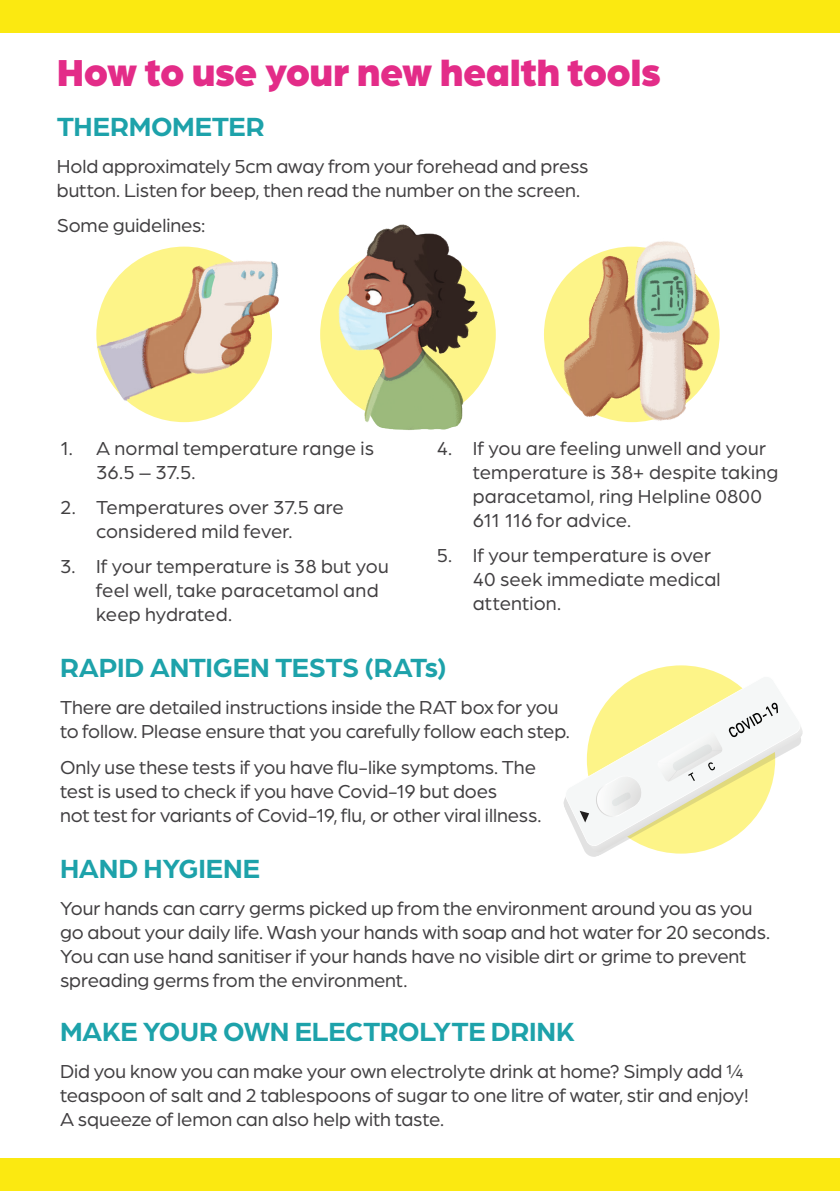
<style>
.page{position:relative;width:840px;height:1191px;background:#fff}
.page>*{position:absolute;margin:0;border:0;box-sizing:border-box;transform-origin:0 0}
.Header_1{font:900 40px "Arboria";letter-spacing:-.01em;color:#e32c88}
.Header_2{font:700 28px "Arboria";letter-spacing:-.015em;color:#1da2aa}
.Body{font:700 28px "Arboria";letter-spacing:-.005em;color:#1da2aa}
.Body-2{font:20px/24px "Arboria";letter-spacing:-.005em;color:#413f41}
</style>
<div class="page">
<div style="left:0;top:1158px;width:839px;height:33px;background:#fbe911"></div>
<div style="left:320px;top:247px;width:175px;height:175px;background:#fdf488;border-radius:50%"></div>
<img style="left:96px;top:246px;width:183px;height:177px">
<img style="left:332px;top:224px;width:152px;height:206px">
<img style="left:550px;top:241px;width:170px;height:182px">
<div style="left:0;top:0;width:839px;height:33px;background:#fbe911"></div>
<svg style="left:606px;top:670px;width:137px;height:32px;fill:#fdf488"></svg>
<svg style="left:563px;top:702px;width:240px;height:155px"></svg>
<p class="Header_1" style="left:57px;top:43px;width:605px">How to use your new health tools</p>
<p class="Body" style="left:57px;top:107px;width:209px">THERMOMETER</p>
<p class="Body-2" style="left:57px;top:153px;width:533px">Hold approximately 5cm away from your forehead and press button. Listen for beep, then read the number on the screen.</p>
<p class="Body-2" style="left:57px;top:212px;width:150px">Some guidelines:</p>
<p class="Body-2" style="left:96px;top:435px;width:279px;text-indent:-36px">1. A normal temperature range is<br>36.5 – 37.5.</p>
<p class="Body-2" style="left:96px;top:494px;width:249px;text-indent:-36px">2. Temperatures over 37.5 are considered mild fever.</p>
<p class="Body-2" style="left:96px;top:554px;width:294px;text-indent:-36px">3. If your temperature is 38 but you feel well, take paracetamol and keep hydrated.</p>
<p class="Body-2" style="left:472px;top:435px;width:307px;text-indent:-36px">4. If you are feeling unwell and your temperature is 38+ despite taking paracetamol, ring Helpline 0800<br>611 116 for advice.</p>
<p class="Body-2" style="left:472px;top:542px;width:249px;text-indent:-36px">5. If your temperature is over<br>40 seek immediate medical attention.</p>
<p class="Header_2" style="left:60px;top:648px;width:388px">RAPID ANTIGEN TESTS (RATs)</p>
<p class="Body-2" style="left:60px;top:695px;width:511px">There are detailed instructions inside the RAT box for you to follow. Please ensure that you carefully follow each step.</p>
<p class="Body-2" style="left:60px;top:754px;width:482px">Only use these tests if you have flu-like symptoms. The test is used to check if you have Covid-19 but does<br>not test for variants of Covid-19, flu, or other viral illness.</p>
<p class="Header_2" style="left:60px;top:849px;width:201px">HAND HYGIENE</p>
<p class="Body-2" style="left:60px;top:895px;width:711px">Your hands can carry germs picked up from the environment around you as you go about your daily life. Wash your hands with soap and hot water for 20 seconds.<br>You can use hand sanitiser if your hands have no visible dirt or grime to prevent spreading germs from the environment.</p>
<p class="Header_2" style="left:60px;top:1012px;width:516px">MAKE YOUR OWN ELECTROLYTE DRINK</p>
<p class="Body-2" style="left:60px;top:1059px;width:689px">Did you know you can make your own electrolyte drink at home? Simply add ¼ teaspoon of salt and 2 tablespoons of sugar to one litre of water, stir and enjoy!<br>A squeeze of lemon can also help with taste.</p>
</div>
